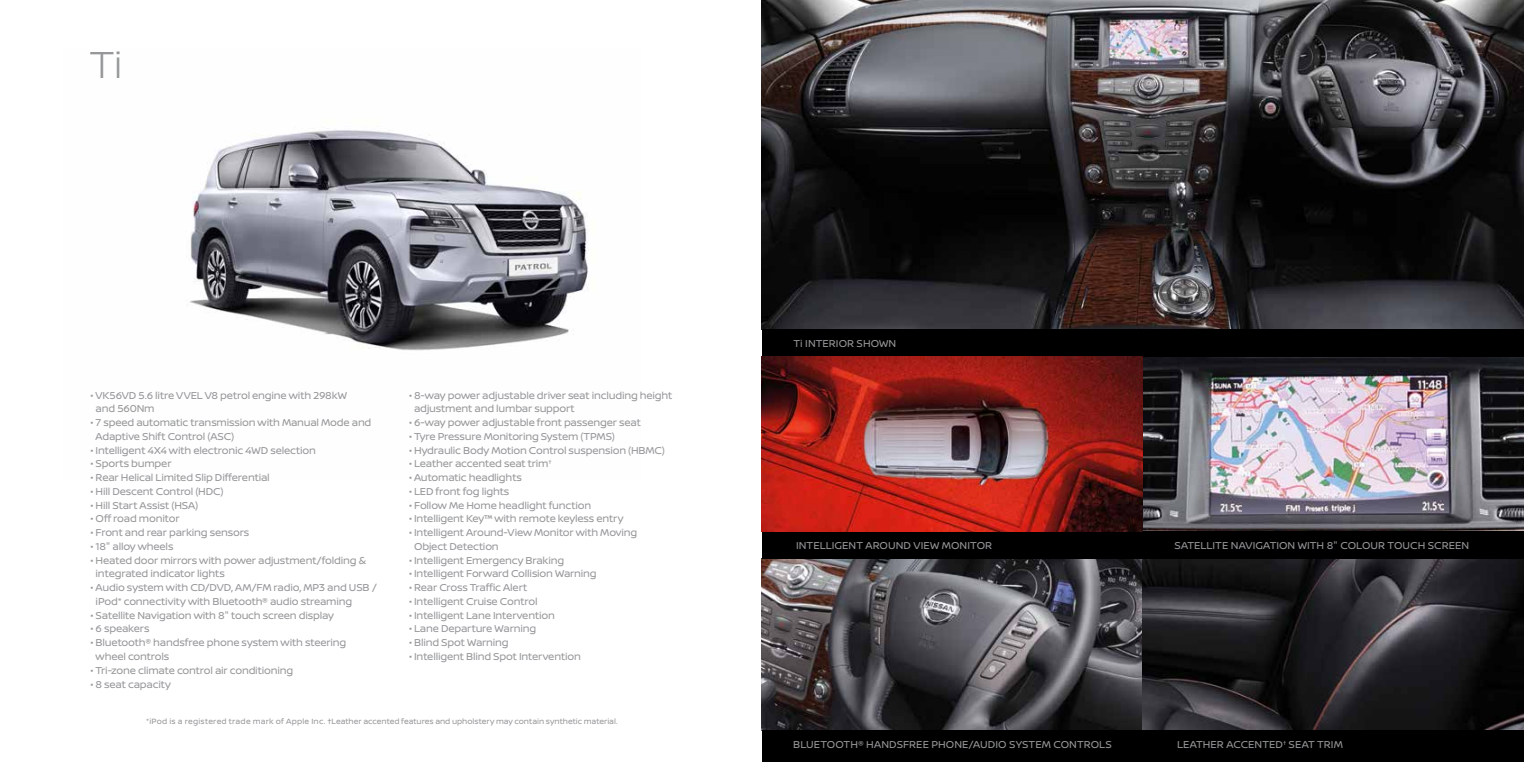
<style>
.page{position:relative;width:1524px;height:762px;background:#fff}
.page>*{position:absolute;margin:0;border:0;box-sizing:border-box;transform-origin:0 0}
.t1{font:300 40px "Nissan Brand";color:#969799}
.t2{font:10.62px/13.8px "Nissan Brand";letter-spacing:-.02em;color:#969799}
.t3{font:10.62px "Nissan Brand";letter-spacing:.005em;color:#969799}
.t4{font:8.12px "Nissan Brand";color:#969799}
</style>
<div class="page">
<img style="left:189px;top:130px;width:400px;height:221px">
<img style="left:762px;top:559px;width:762px;height:171px">
<img style="left:762px;top:0;width:762px;height:329px">
<img style="left:762px;top:357px;width:762px;height:174px">
<div style="left:762px;top:329px;width:762px;height:28px;background:#000"></div>
<div style="left:762px;top:531px;width:381px;height:28px;background:#000"></div>
<div style="left:1143px;top:531px;width:381px;height:28px;background:#000"></div>
<div style="left:762px;top:730px;width:762px;height:32px;background:#000"></div>
<h1 class="t1" style="left:90px;top:36px;width:34px">Ti</h1>
<p class="t2" style="left:96px;top:388px;width:253px;text-indent:-5px">• VK56VD 5.6 litre VVEL V8 petrol engine with 298kW and 560Nm</p>
<p class="t2" style="left:96px;top:415px;width:277px;text-indent:-5px">• 7 speed automatic transmission with Manual Mode and<br>Adaptive Shift Control (ASC)</p>
<p class="t2" style="left:91px;top:443px;width:227px">• Intelligent 4X4 with electronic 4WD selection</p>
<p class="t2" style="left:91px;top:456px;width:82px">• Sports bumper</p>
<p class="t2" style="left:91px;top:470px;width:181px">• Rear Helical Limited Slip Differential</p>
<p class="t2" style="left:91px;top:484px;width:134px">• Hill Descent Control (HDC)</p>
<p class="t2" style="left:91px;top:498px;width:109px">• Hill Start Assist (HSA)</p>
<p class="t2" style="left:91px;top:511px;width:90px">• Off road monitor</p>
<p class="t2" style="left:91px;top:525px;width:160px">• Front and rear parking sensors</p>
<p class="t2" style="left:91px;top:539px;width:84px">• 18" alloy wheels</p>
<p class="t2" style="left:96px;top:553px;width:272px;text-indent:-5px">• Heated door mirrors with power adjustment/folding &amp; integrated indicator lights</p>
<p class="t2" style="left:96px;top:580px;width:283px;text-indent:-5px">• Audio system with CD/DVD, AM/FM radio, MP3 and USB / iPod* connectivity with Bluetooth® audio streaming</p>
<p class="t2" style="left:91px;top:608px;width:245px">• Satellite Navigation with 8" touch screen display</p>
<p class="t2" style="left:91px;top:621px;width:60px">• 6 speakers</p>
<p class="t2" style="left:96px;top:635px;width:252px;text-indent:-5px">• Bluetooth® handsfree phone system with steering wheel controls</p>
<p class="t2" style="left:91px;top:663px;width:204px">• Tri-zone climate control air conditioning</p>
<p class="t2" style="left:91px;top:676px;width:82px">• 8 seat capacity</p>
<p class="t2" style="left:414px;top:388px;width:260px;text-indent:-5px">• 8-way power adjustable driver seat including height adjustment and lumbar support</p>
<p class="t2" style="left:409px;top:415px;width:233px">• 6-way power adjustable front passenger seat</p>
<p class="t2" style="left:409px;top:429px;width:207px">• Tyre Pressure Monitoring System (TPMS)</p>
<p class="t2" style="left:409px;top:443px;width:257px">• Hydraulic Body Motion Control suspension (HBMC)</p>
<p class="t2" style="left:409px;top:456px;width:144px">• Leather accented seat trim<sup>†</sup></p>
<p class="t2" style="left:409px;top:470px;width:114px">• Automatic headlights</p>
<p class="t2" style="left:409px;top:484px;width:102px">• LED front fog lights</p>
<p class="t2" style="left:409px;top:498px;width:184px">• Follow Me Home headlight function</p>
<p class="t2" style="left:409px;top:511px;width:216px">• Intelligent Key™ with remote keyless entry</p>
<p class="t2" style="left:414px;top:525px;width:225px;text-indent:-5px">• Intelligent Around-View Monitor with Moving<br>Object Detection</p>
<p class="t2" style="left:409px;top:553px;width:157px">• Intelligent Emergency Braking</p>
<p class="t2" style="left:409px;top:566px;width:189px">• Intelligent Forward Collision Warning</p>
<p class="t2" style="left:409px;top:580px;width:120px">• Rear Cross Traffic Alert</p>
<p class="t2" style="left:409px;top:594px;width:130px">• Intelligent Cruise Control</p>
<p class="t2" style="left:409px;top:608px;width:147px">• Intelligent Lane Intervention</p>
<p class="t2" style="left:409px;top:621px;width:129px">• Lane Departure Warning</p>
<p class="t2" style="left:409px;top:635px;width:101px">• Blind Spot Warning</p>
<p class="t2" style="left:409px;top:649px;width:173px">• Intelligent Blind Spot Intervention</p>
<p class="t4" style="left:146px;top:715px;width:473px">*iPod is a registered trade mark of Apple Inc. †Leather accented features and upholstery may contain synthetic material.</p>
<p class="t3" style="left:793px;top:336px;width:104px">Ti INTERIOR SHOWN</p>
<p class="t3" style="left:796px;top:538px;width:198px">INTELLIGENT AROUND VIEW MONITOR</p>
<p class="t3" style="left:1174px;top:538px;width:296px">SATELLITE NAVIGATION WITH 8" COLOUR TOUCH SCREEN</p>
<p class="t3" style="left:793px;top:737px;width:320px">BLUETOOTH® HANDSFREE PHONE/AUDIO SYSTEM CONTROLS</p>
<p class="t3" style="left:1177px;top:737px;width:167px">LEATHER ACCENTED<sup>†</sup> SEAT TRIM</p>
</div>
